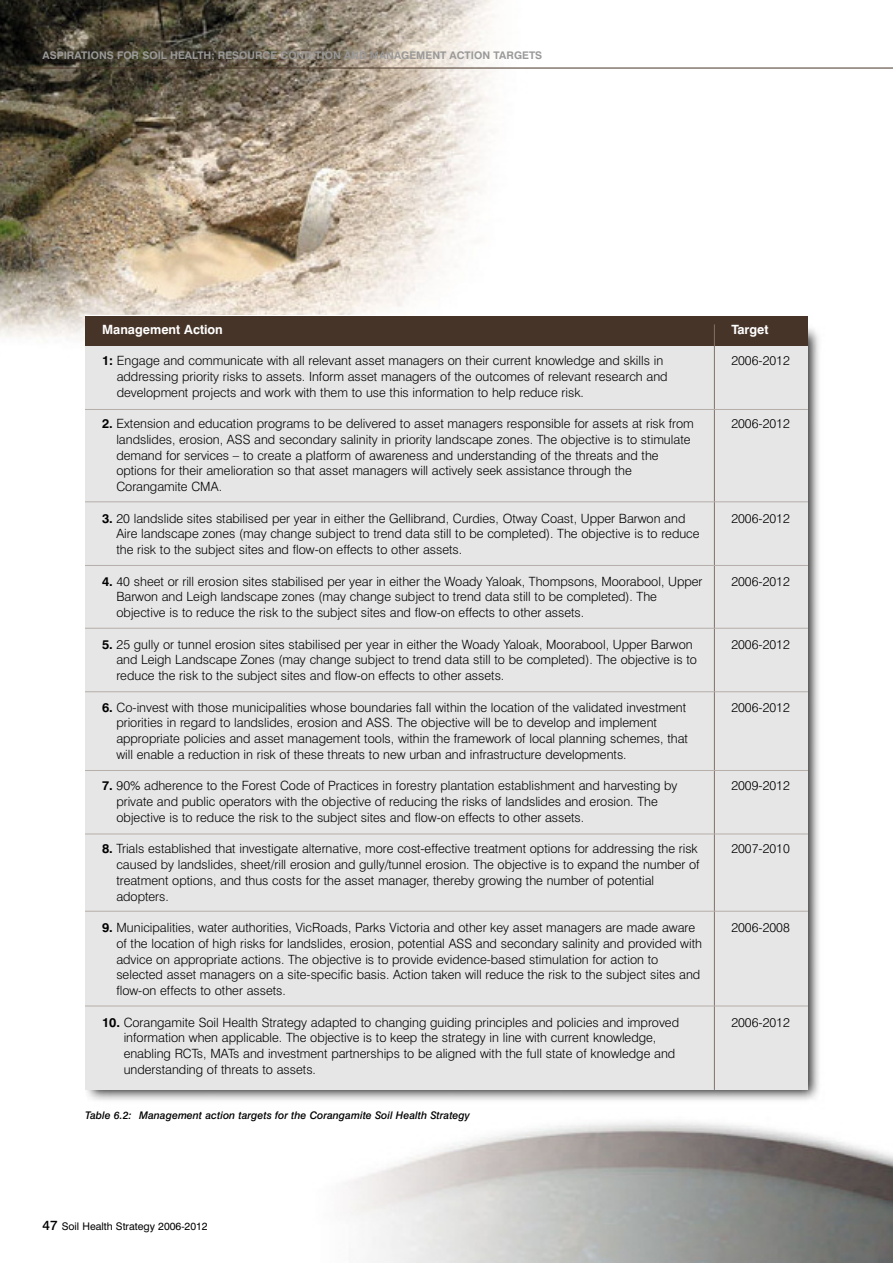
<style>
.page{position:relative;width:893px;height:1263px;background:#fff}
.page>*{position:absolute;margin:0;border:0;box-sizing:border-box;transform-origin:0 0}
.t1{font:300 12.75px/15.8px "Swiss 721 BT";color:#000}
.t2{font:700 12.75px "Swiss 721 BT";color:#fff}
.t3{font:700 10.5px "Swiss 721 BT";color:#999}
.t4{font:italic 500 10.5px "Swiss 721 BT";color:#000}
.t5{font:10.5px "Swiss 721 BT";color:#000}
.s1{font-weight:700}
.s2{font-weight:500;font-size:13.5px}
</style>
<div class="page">
<img style="left:0;top:0;width:893px;height:338px">
<img style="left:350px;top:1121px;width:543px;height:142px">
<hr style="left:43px;top:68px;width:850px;height:1px;background:#473428">
<img style="left:87px;top:316px;width:742px;height:785px">
<div style="left:85px;top:316px;width:723px;height:774px;background:#e6e6e6"></div>
<div style="left:85px;top:316px;width:723px;height:30px;background:#473428"></div>
<hr style="left:714px;top:324px;width:1px;height:766px;background:#7e7169">
<hr style="left:85px;top:409px;width:723px;height:1px;background:#b5aea9">
<hr style="left:85px;top:628px;width:723px;height:1px;background:#b5aea9">
<hr style="left:85px;top:691px;width:723px;height:1px;background:#b5aea9">
<hr style="left:85px;top:770px;width:723px;height:1px;background:#b5aea9">
<hr style="left:85px;top:834px;width:723px;height:1px;background:#b5aea9">
<hr style="left:85px;top:911px;width:723px;height:1px;background:#b5aea9">
<hr style="left:85px;top:1006px;width:723px;height:1px;background:#b5aea9">
<hr style="left:85px;top:501px;width:723px;height:1px;background:#b5aea9">
<hr style="left:85px;top:565px;width:723px;height:1px;background:#b5aea9">
<p class="t3" style="left:43px;top:51px;width:501px">ASPIRATIONS FOR SOIL HEALTH; RESOURCE CONDITION AND MANAGEMENT ACTION TARGETS</p>
<p class="t2" style="left:102px;top:324px;width:122px">Management Action</p>
<p class="t1" style="left:117px;top:354px;width:552px;text-indent:-15px"><span class="s1">1:</span> Engage and communicate with all relevant asset managers on their current knowledge and skills in addressing priority risks to assets. Inform asset managers of the outcomes of relevant research and development projects and work with them to use this information to help reduce risk.</p>
<p class="t1" style="left:116px;top:417px;width:579px;text-indent:-14px"><span class="s1">2.</span> Extension and education programs to be delivered to asset managers responsible for assets at risk from landslides, erosion, ASS and secondary salinity in priority landscape zones. The objective is to stimulate demand for services – to create a platform of awareness and understanding of the threats and the options for their amelioration so that asset managers will actively seek assistance through the Corangamite CMA.</p>
<p class="t1" style="left:116px;top:511px;width:585px;text-indent:-14px"><span class="s1">3.</span> 20 landslide sites stabilised per year in either the Gellibrand, Curdies, Otway Coast, Upper Barwon and<br>Aire landscape zones (may change subject to trend data still to be completed). The objective is to reduce the risk to the subject sites and flow-on effects to other assets.</p>
<p class="t1" style="left:116px;top:574px;width:588px;text-indent:-14px"><span class="s1">4.</span> 40 sheet or rill erosion sites stabilised per year in either the Woady Yaloak, Thompsons, Moorabool, Upper<br>Barwon and Leigh landscape zones (may change subject to trend data still to be completed). The objective is to reduce the risk to the subject sites and flow-on effects to other assets.</p>
<p class="t1" style="left:116px;top:637px;width:582px;text-indent:-14px"><span class="s1">5.</span> 25 gully or tunnel erosion sites stabilised per year in either the Woady Yaloak, Moorabool, Upper Barwon and Leigh Landscape Zones (may change subject to trend data still to be completed). The objective is to reduce the risk to the subject sites and flow-on effects to other assets.</p>
<p class="t1" style="left:116px;top:700px;width:573px;text-indent:-14px"><span class="s1">6.</span> Co-invest with those municipalities whose boundaries fall within the location of the validated investment priorities in regard to landslides, erosion and ASS. The objective will be to develop and implement appropriate policies and asset management tools, within the framework of local planning schemes, that will enable a reduction in risk of these threats to new urban and infrastructure developments.</p>
<p class="t1" style="left:116px;top:779px;width:563px;text-indent:-14px"><span class="s1">7.</span> 90% adherence to the Forest Code of Practices in forestry plantation establishment and harvesting by private and public operators with the objective of reducing the risks of landslides and erosion. The objective is to reduce the risk to the subject sites and flow-on effects to other assets.</p>
<p class="t1" style="left:116px;top:842px;width:585px;text-indent:-14px"><span class="s1">8.</span> Trials established that investigate alternative, more cost-effective treatment options for addressing the risk caused by landslides, sheet/rill erosion and gully/tunnel erosion. The objective is to expand the number of treatment options, and thus costs for the asset manager, thereby growing the number of potential adopters.</p>
<p class="t1" style="left:116px;top:921px;width:587px;text-indent:-14px"><span class="s1">9.</span> Municipalities, water authorities, VicRoads, Parks Victoria and other key asset managers are made aware of the location of high risks for landslides, erosion, potential ASS and secondary salinity and provided with advice on appropriate actions. The objective is to provide evidence-based stimulation for action to selected asset managers on a site-specific basis. Action taken will reduce the risk to the subject sites and flow-on effects to other assets.</p>
<p class="t1" style="left:124px;top:1015px;width:557px;text-indent:-22px"><span class="s1">10.</span> Corangamite Soil Health Strategy adapted to changing guiding principles and policies and improved information when applicable. The objective is to keep the strategy in line with current knowledge, enabling RCTs, MATs and investment partnerships to be aligned with the full state of knowledge and understanding of threats to assets.</p>
<p class="t4" style="left:85px;top:1111px;width:386px">Table 6.2: Management action targets for the Corangamite Soil Health Strategy</p>
<p class="t2" style="left:731px;top:324px;width:39px">Target</p>
<p class="t1" style="left:731px;top:354px;width:60px">2006-2012</p>
<p class="t1" style="left:731px;top:417px;width:60px">2006-2012</p>
<p class="t1" style="left:731px;top:511px;width:60px">2006-2012</p>
<p class="t1" style="left:731px;top:574px;width:60px">2006-2012</p>
<p class="t1" style="left:731px;top:637px;width:60px">2006-2012</p>
<p class="t1" style="left:731px;top:700px;width:60px">2006-2012</p>
<p class="t1" style="left:731px;top:779px;width:60px">2009-2012</p>
<p class="t1" style="left:731px;top:842px;width:60px">2007-2010</p>
<p class="t1" style="left:731px;top:921px;width:60px">2006-2008</p>
<p class="t1" style="left:731px;top:1015px;width:60px">2006-2012</p>
<p class="t5" style="left:43px;top:1222px;width:167px"><span class="s2">47</span> Soil Health Strategy 2006-2012</p>
</div>
